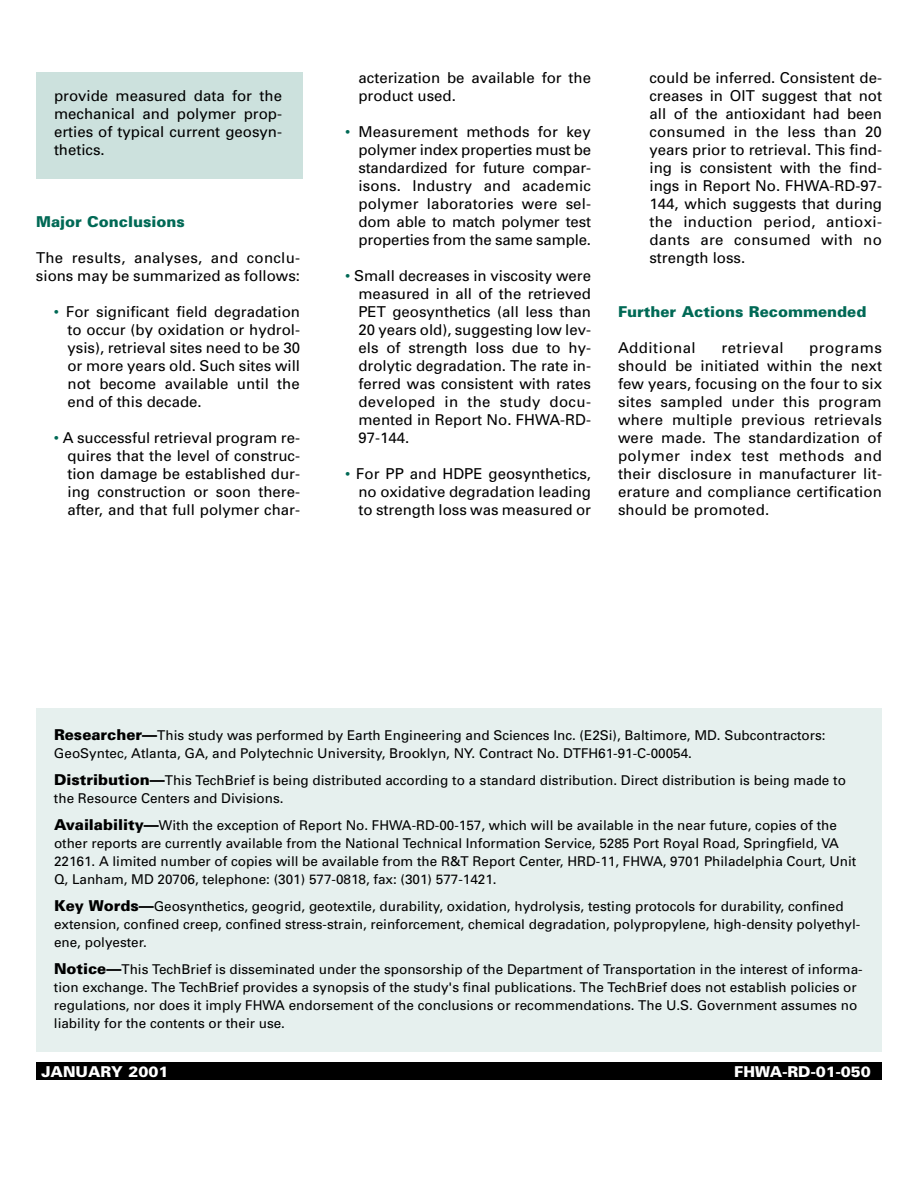
<style>
.page{position:relative;width:918px;height:1188px;background:#fff}
.page>*{position:absolute;margin:0;border:0;box-sizing:border-box;transform-origin:0 0}
.t1{font:15px/18px "Univers";color:#000;text-align:justify}
.t2{font:900 15px "Univers";color:#006955}
.t3{font:900 15px "Univers";color:#fff}
.t4{font:15px "Univers";letter-spacing:.035em;color:#000}
.t5{font:13.5px/18px "Univers";color:#000}
.s1{color:#006955}
.s2{font-weight:900;font-size:15px}
</style>
<div class="page">
<div style="left:36px;top:72px;width:267px;height:106px;background:#cce1dd"></div>
<div style="left:36px;top:708px;width:846px;height:344px;background:#e6f0ee"></div>
<div style="left:36px;top:1062px;width:846px;height:18px;background:#000"></div>
<p class="t1" style="left:54px;top:88px;width:230px">provide measured data for the mechanical and polymer prop&shy;erties of typical current geosyn&shy;thetics.</p>
<p class="t2" style="left:36px;top:216px;width:150px">Major Conclusions</p>
<p class="t1" style="left:36px;top:250px;width:266px">The results, analyses, and conclu&shy;sions may be summarized as follows:</p>
<p class="t1" style="left:67px;top:304px;width:234px;text-indent:-14px"><span class="s1">•</span> For significant field degradation to occur (by oxidation or hydrol&shy;ysis), retrieval sites need to be 30 or more years old. Such sites will not become available until the end of this decade.</p>
<p class="t1" style="left:67px;top:430px;width:234px;text-indent:-14px"><span class="s1">•</span> A successful retrieval program re&shy;quires that the level of construc&shy;tion damage be established dur&shy;ing construction or soon there&shy;after, and that full polymer char-</p>
<p class="t1" style="left:358px;top:70px;width:234px">acterization be available for the product used.</p>
<p class="t1" style="left:358px;top:124px;width:234px;text-indent:-14px"><span class="s1">•</span> Measurement methods for key polymer index properties must be standardized for future compar&shy;isons. Industry and academic polymer laboratories were sel&shy;dom able to match polymer test properties from the same sample.</p>
<p class="t1" style="left:358px;top:268px;width:234px;text-indent:-14px"><span class="s1">•</span> Small decreases in viscosity were measured in all of the retrieved PET geosynthetics (all less than 20 years old), suggesting low lev&shy;els of strength loss due to hy&shy;drolytic degradation. The rate in&shy;ferred was consistent with rates developed in the study docu&shy;mented in Report No. FHWA-RD-97-144.</p>
<p class="t1" style="left:358px;top:466px;width:234px;text-indent:-14px"><span class="s1">•</span> For PP and HDPE geosynthetics, no oxidative degradation leading to strength loss was measured or</p>
<p class="t1" style="left:649px;top:70px;width:234px">could be inferred. Consistent de&shy;creases in OIT suggest that not all of the antioxidant had been consumed in the less than 20 years prior to retrieval. This find&shy;ing is consistent with the find&shy;ings in Report No. FHWA-RD-97- 144, which suggests that during the induction period, antioxi&shy;dants are consumed with no strength loss.</p>
<p class="t2" style="left:618px;top:306px;width:250px">Further Actions Recommended</p>
<p class="t4" style="left:618px;top:342px;width:79px">Additional</p>
<p class="t4" style="left:721px;top:342px;width:64px">retrieval</p>
<p class="t1" style="left:618px;top:340px;width:266px;text-indent:191px">programs should be initiated within the next few years, focusing on the four to six sites sampled under this program where multiple previous retrievals were made. The standardization of polymer index test methods and their disclosure in manufacturer lit&shy;erature and compliance certification should be promoted.</p>
<p class="t5" style="left:54px;top:728px;width:773px"><span class="s2">Researcher—</span>This study was performed by Earth Engineering and Sciences Inc. (E2Si), Baltimore, MD. Subcontractors:<br>GeoSyntec, Atlanta, GA, and Polytechnic University, Brooklyn, NY. Contract No. DTFH61-91-C-00054.</p>
<p class="t5" style="left:54px;top:773px;width:793px"><span class="s2">Distribution—</span>This TechBrief is being distributed according to a standard distribution. Direct distribution is being made to the Resource Centers and Divisions.</p>
<p class="t5" style="left:54px;top:818px;width:804px"><span class="s2">Availability—</span>With the exception of Report No. FHWA-RD-00-157, which will be available in the near future, copies of the other reports are currently available from the National Technical Information Service, 5285 Port Royal Road, Springfield, VA 22161. A limited number of copies will be available from the R&amp;T Report Center, HRD-11, FHWA, 9701 Philadelphia Court, Unit Q, Lanham, MD 20706, telephone: (301) 577-0818, fax: (301) 577-1421.</p>
<p class="t5" style="left:54px;top:899px;width:808px"><span class="s2">Key Words—</span>Geosynthetics, geogrid, geotextile, durability, oxidation, hydrolysis, testing protocols for durability, confined extension, confined creep, confined stress-strain, reinforcement, chemical degradation, polypropylene, high-density polyethyl&shy;ene, polyester.</p>
<p class="t5" style="left:54px;top:962px;width:810px"><span class="s2">Notice—</span>This TechBrief is disseminated under the sponsorship of the Department of Transportation in the interest of informa&shy;tion exchange. The TechBrief provides a synopsis of the study's final publications. The TechBrief does not establish policies or regulations, nor does it imply FHWA endorsement of the conclusions or recommendations. The U.S. Government assumes no liability for the contents or their use.</p>
<p class="t3" style="left:41px;top:1066px;width:128px">JANUARY 2001</p>
<p class="t3" style="left:734px;top:1066px;width:138px">FHWA-RD-01-050</p>
</div>
